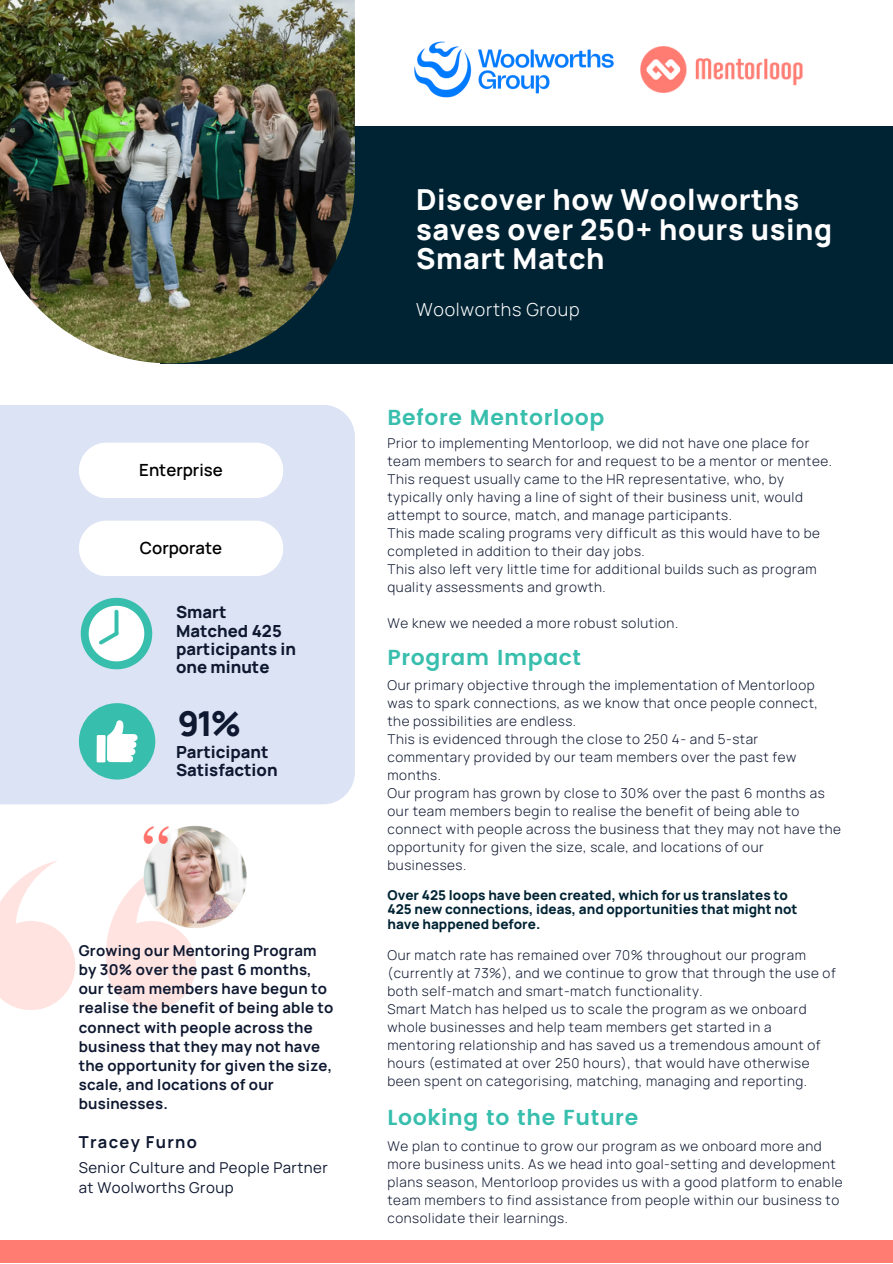
<style>
.page{position:relative;width:893px;height:1264px;background:#fff}
.page>*{position:absolute;margin:0;border:0;box-sizing:border-box;transform-origin:0 0}
.t1{font:800 34.35px "Manrope";color:#0e1830}
.t2{font:800 28.95px/29.2px "Manrope";letter-spacing:.02em;color:#fff}
.t3{font:600 21.75px "Poppins";letter-spacing:.03em;color:#38bead}
.t4{font:300 18px "Manrope";letter-spacing:.04em;color:#fff}
.t5{font:600 16.8px "Manrope";color:#000}
.t6{font:800 16.65px/18.5px "Manrope";color:#0e1830}
.t7{font:700 16.5px "Manrope";letter-spacing:.08em;color:#0e1830}
.t8{font:700 15px/19px "Manrope";letter-spacing:.015em;color:#0e1830}
.t9{font:15px/20.2px "Manrope";letter-spacing:.03em;color:#0e1830}
.t10{font:300 13.5px/18px "Manrope";letter-spacing:.04em;color:#0e1830}
.t11{font:800 13.5px/14.5px "Manrope";color:#002333}
</style>
<div class="page">
<div style="left:161px;top:126px;width:731px;height:237px;background:#002333"></div>
<img style="left:0;top:0;width:355px;height:363px">
<div style="left:0;top:1240px;width:892px;height:22px;background:#ff7c72"></div>
<img style="left:640px;top:47px;width:163px;height:46px">
<svg style="left:0;top:861px;width:75px;height:148px"></svg>
<svg style="left:106px;top:880px;width:90px;height:129px"></svg>
<img style="left:414px;top:41px;width:200px;height:57px">
<div style="left:0;top:405px;width:355px;height:399px;background:#dce3f4"></div>
<div style="left:79px;top:703px;width:76px;height:76px;background:#38bead;border-radius:50%"></div>
<svg style="left:97px;top:720px;width:41px;height:42px"></svg>
<svg style="left:81px;top:598px;width:71px;height:71px"></svg>
<svg style="left:79px;top:442px;width:204px;height:133px"></svg>
<img style="left:140px;top:825px;width:107px;height:105px">
<p class="t5" style="left:139px;top:458px;width:85px">Enterprise</p>
<p class="t5" style="left:140px;top:536px;width:84px">Corporate</p>
<p class="t6" style="left:176px;top:602px;width:122px">Smart<br>Matched 425 participants in one minute</p>
<p class="t1" style="left:178px;top:699px;width:65px">91%</p>
<p class="t6" style="left:176px;top:742px;width:103px">Participant<br>Satisfaction</p>
<p class="t8" style="left:79px;top:940px;width:256px">Growing our Mentoring Program by 30% over the past 6 months, our team members have begun to realise the benefit of being able to connect with people across the business that they may not have the opportunity for given the size, scale, and locations of our businesses.</p>
<p class="t7" style="left:79px;top:1130px;width:120px">Tracey Furno</p>
<p class="t9" style="left:79px;top:1157px;width:251px">Senior Culture and People Partner at Woolworths Group</p>
<p class="t2" style="left:416px;top:185px;width:385px">Discover how Woolworths</p>
<p class="t2" style="left:416px;top:214px;width:417px">saves over 250+ hours using<br>Smart Match</p>
<p class="t4" style="left:416px;top:297px;width:165px">Woolworths Group</p>
<p class="t3" style="left:387px;top:405px;width:218px">Before Mentorloop</p>
<p class="t10" style="left:387px;top:433px;width:446px">Prior to implementing Mentorloop, we did not have one place for team members to search for and request to be a mentor or mentee.<br>This request usually came to the HR representative, who, by typically only having a line of sight of their business unit, would attempt to source, match, and manage participants.</p>
<p class="t10" style="left:387px;top:523px;width:434px">This made scaling programs very difficult as this would have to be completed in addition to their day jobs.</p>
<p class="t10" style="left:387px;top:559px;width:430px">This also left very little time for additional builds such as program quality assessments and growth.</p>
<p class="t10" style="left:387px;top:613px;width:292px">We knew we needed a more robust solution.</p>
<p class="t3" style="left:387px;top:645px;width:195px">Program Impact</p>
<p class="t10" style="left:387px;top:676px;width:432px">Our primary objective through the implementation of Mentorloop was to spark connections, as we know that once people connect, the possibilities are endless.</p>
<p class="t10" style="left:387px;top:730px;width:410px">This is evidenced through the close to 250 4- and 5-star commentary provided by our team members over the past few months.</p>
<p class="t10" style="left:387px;top:784px;width:455px">Our program has grown by close to 30% over the past 6 months as our team members begin to realise the benefit of being able to connect with people across the business that they may not have the opportunity for given the size, scale, and locations of our businesses.</p>
<p class="t11" style="left:387px;top:887px;width:411px">Over 425 loops have been created, which for us translates to<br>425 new connections, ideas, and opportunities that might not have happened before.</p>
<p class="t10" style="left:387px;top:946px;width:449px">Our match rate has remained over 70% throughout our program (currently at 73%), and we continue to grow that through the use of both self-match and smart-match functionality.</p>
<p class="t10" style="left:387px;top:1000px;width:434px">Smart Match has helped us to scale the program as we onboard whole businesses and help team members get started in a mentoring relationship and has saved us a tremendous amount of hours (estimated at over 250 hours), that would have otherwise been spent on categorising, matching, managing and reporting.</p>
<p class="t3" style="left:387px;top:1105px;width:252px">Looking to the Future</p>
<p class="t10" style="left:387px;top:1136px;width:456px">We plan to continue to grow our program as we onboard more and more business units. As we head into goal-setting and development plans season, Mentorloop provides us with a good platform to enable team members to find assistance from people within our business to consolidate their learnings.</p>
</div>
